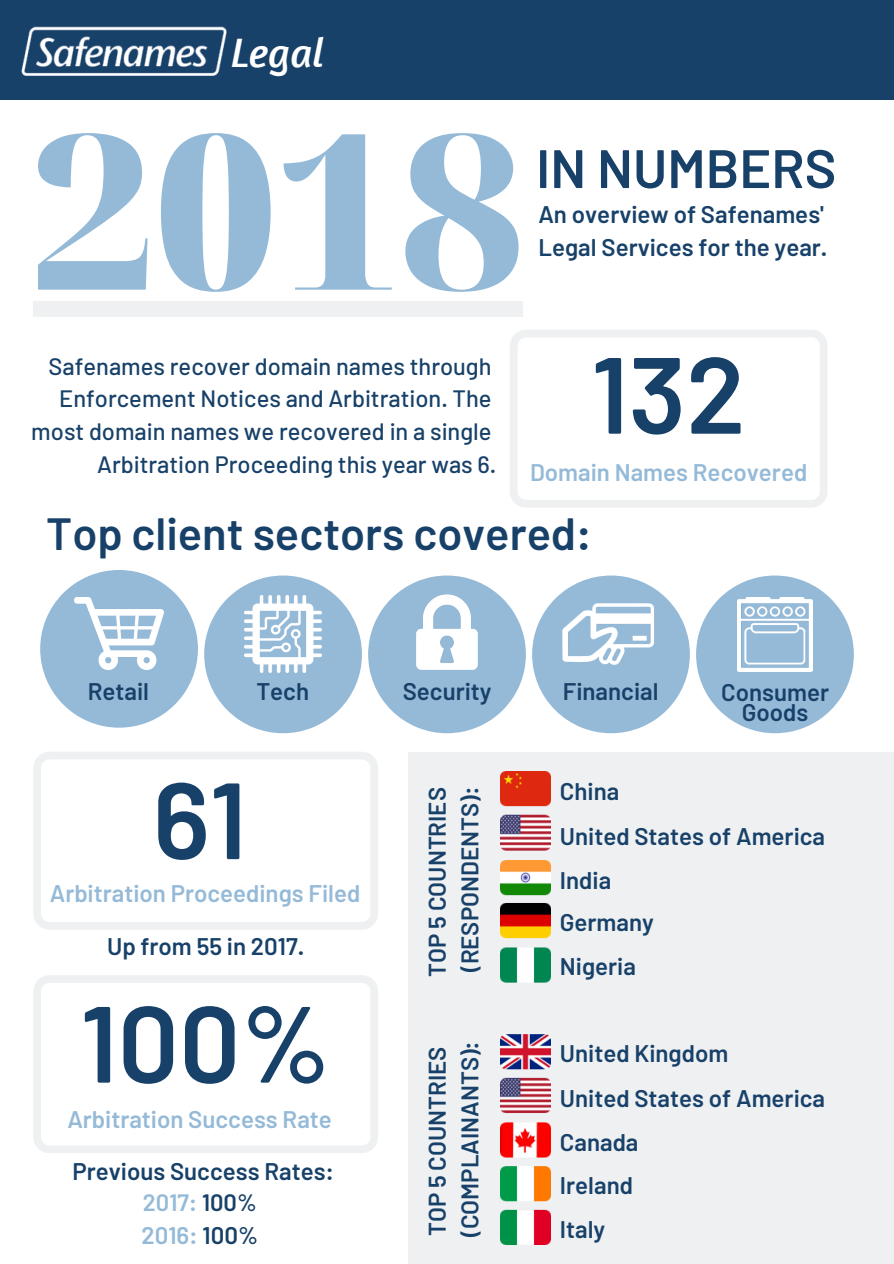
<style>
.page{position:relative;width:894px;height:1264px;background:#fff}
.page>*{position:absolute;margin:0;border:0;box-sizing:border-box;transform-origin:0 0}
.t1{font:900 216.15px "Noto Serif Display";color:#95bad8}
.t2{font:600 108.15px "Barlow";color:#184169}
.t3{font:600 54px "Barlow";color:#184169}
.t4{font:600 45px "Barlow";color:#184169}
.t5{font:italic 42px "Amaranth";color:#fff}
.t6{font:600 24px/32.7px "Barlow";color:#184169}
.t7{font:600 24px "Barlow";color:#95bad8}
.t8{font:500 23.7px/32.7px "Barlow";color:#184169;text-align:right}
.t9{font:600 23.7px "Barlow";color:#95bad8}
.s1{color:#184169}
</style>
<div class="page">
<div style="left:0;top:0;width:893px;height:99px;background:#184169"></div>
<img style="left:21px;top:27px;width:206px;height:49px">
<svg style="left:510px;top:330px;width:317px;height:177px"></svg>
<svg style="left:40px;top:570px;width:158px;height:157px"></svg>
<svg style="left:204px;top:575px;width:158px;height:158px"></svg>
<svg style="left:368px;top:575px;width:157px;height:158px"></svg>
<svg style="left:532px;top:602px;width:157px;height:131px"></svg>
<svg style="left:696px;top:575px;width:157px;height:158px"></svg>
<img style="left:75px;top:598px;width:89px;height:72px">
<img style="left:545px;top:575px;width:125px;height:117px">
<img style="left:737px;top:597px;width:75px;height:74px">
<img style="left:399px;top:584px;width:95px;height:95px">
<img style="left:244px;top:595px;width:77px;height:77px">
<svg style="left:33px;top:752px;width:345px;height:177px"></svg>
<svg style="left:33px;top:975px;width:345px;height:178px"></svg>
<div style="left:408px;top:752px;width:485px;height:511px;background:#eef0f2"></div>
<img style="left:500px;top:771px;width:50px;height:473px">
<div style="left:33px;top:301px;width:489px;height:16px;background:#eef0f2"></div>
<h3 class="t5" style="left:231px;top:26px;width:94px">Legal</h3>
<h1 class="t1" style="left:31px;top:59px;width:494px">2018</h1>
<h3 class="t3" style="left:536px;top:134px;width:302px">IN NUMBERS</h3>
<p class="t6" style="left:538px;top:197px;width:290px">An overview of Safenames'<br>Legal Services for the year.</p>
<p class="t8" style="left:31px;top:349px;width:466px">Safenames recover domain names through Enforcement Notices and Arbitration. The most domain names we recovered in a single Arbitration Proceeding this year was 6.</p>
<h2 class="t2" style="left:591px;top:325px;width:155px">132</h2>
<p class="t7" style="left:530px;top:456px;width:278px">Domain Names Recovered</p>
<h3 class="t4" style="left:46px;top:505px;width:547px">Top client sectors covered:</h3>
<p class="t6" style="left:88px;top:673px;width:63px">Retail</p>
<p class="t6" style="left:256px;top:673px;width:54px">Tech</p>
<p class="t6" style="left:402px;top:673px;width:90px">Security</p>
<p class="t6" style="left:562px;top:673px;width:97px">Financial</p>
<p class="t6" style="left:721px;top:681px;width:109px;line-height:19.5px;text-align:center">Consumer<br>Goods</p>
<h2 class="t2" style="left:153px;top:751px;width:96px">61</h2>
<p class="t7" style="left:50px;top:877px;width:312px">Arbitration Proceedings Filed</p>
<p class="t6" style="left:107px;top:928px;width:199px">Up from 55 in 2017.</p>
<h2 class="t2" style="left:81px;top:974px;width:251px">100%</h2>
<p class="t7" style="left:67px;top:1103px;width:266px">Arbitration Success Rate</p>
<p class="t6" style="left:72px;top:1154px;width:263px">Previous Success Rates:</p>
<p class="t9" style="left:143px;top:1187px;width:115px">2017: <span class="s1">100%</span></p>
<p class="t7" style="left:141px;top:1219px;width:118px">2016: <span class="s1">100%</span></p>
<p class="t6" style="left:419px;top:976px;width:191px;rotate:-90deg">TOP 5 COUNTRIES (RESPONDENTS):</p>
<p class="t6" style="left:419px;top:1236px;width:197px;rotate:-90deg">TOP 5 COUNTRIES (COMPLAINANTS):</p>
<p class="t6" style="left:559px;top:768px;width:266px;line-height:44.5px">China<br>United States of America<br>India</p>
<p class="t6" style="left:559px;top:899px;width:95px;line-height:44.4px">Germany<br>Nigeria</p>
<p class="t6" style="left:559px;top:1036px;width:170px">United Kingdom</p>
<p class="t6" style="left:559px;top:1081px;width:266px">United States of America</p>
<p class="t6" style="left:559px;top:1118px;width:80px;line-height:44px">Canada<br>Ireland<br>Italy</p>
</div>
